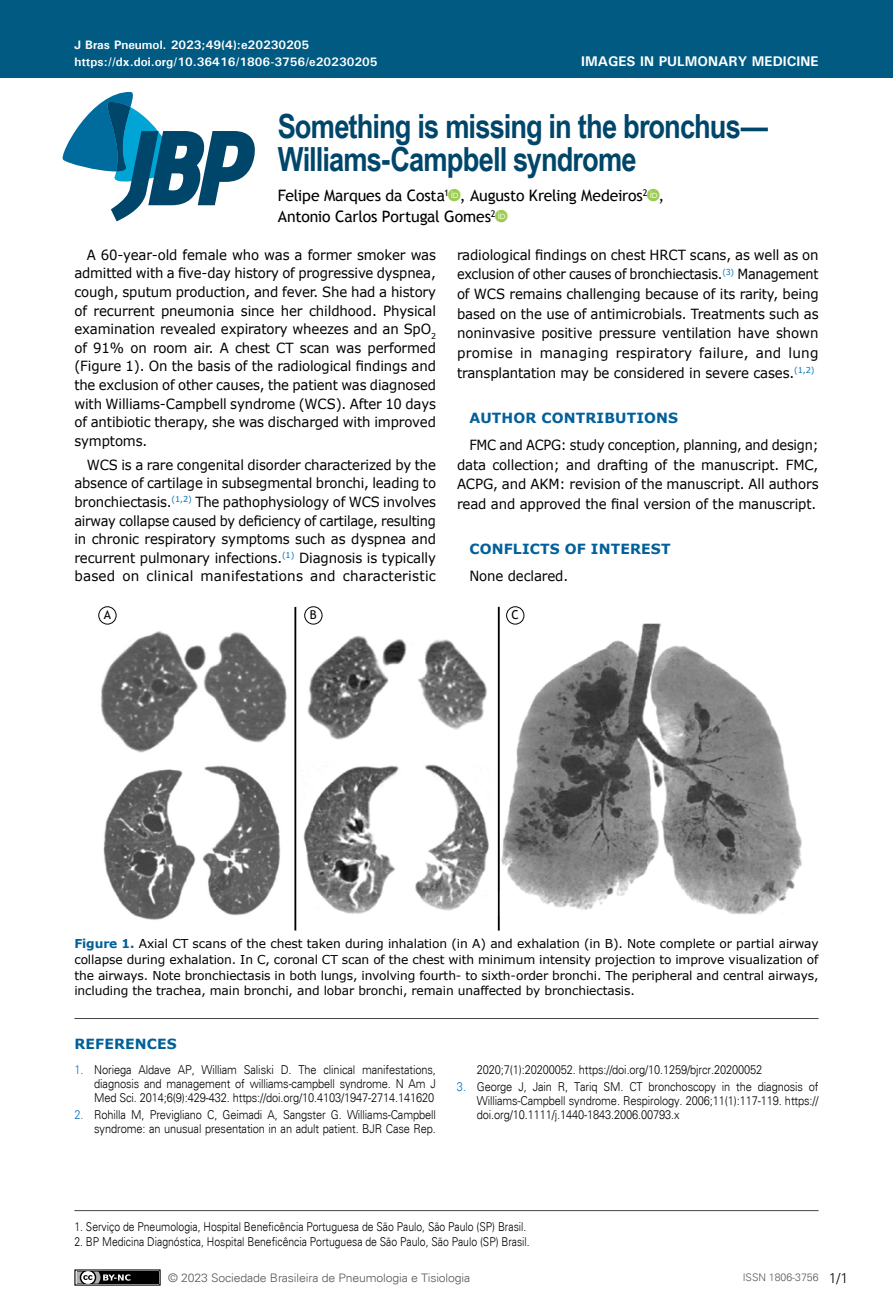
<style>
.page{position:relative;width:893px;height:1315px;background:#fff}
.page>*{position:absolute;margin:0;border:0;box-sizing:border-box;transform-origin:0 0}
.t1{font:700 33.25px/33.2px "Arial Narrow";letter-spacing:-.025em;color:#00466b}
.t2{font:21px "ID font Regular";color:#9dcc52}
.t3{font:15.75px "Trebuchet MS";letter-spacing:-.015em;color:#000}
.t4{font:14px/18.6px "Verdana";letter-spacing:-.01em;color:#000;text-align:justify;scale:.95 1}
.t5{font:14px/19.6px "Verdana";letter-spacing:-.01em;color:#000;text-align:justify;scale:.92 1}
.t6{font:700 14px "Verdana";letter-spacing:.01em;color:#01609a}
.t7{font:700 14px "Univers";color:#fff}
.t8{font:300 14px "Univers";color:#000}
.t9{font:300 12.25px/14px "Univers";letter-spacing:-.01em;color:#000;text-align:justify;scale:.9 1}
.t10{font:12.25px/15.8px "Verdana";letter-spacing:-.01em;color:#000;text-align:justify}
.t11{font:300 12.25px "Univers";letter-spacing:-.01em;color:#000;scale:.85 1}
.t12{font:700 12.25px "Univers";color:#fff}
.t13{font:12.25px "Trebuchet MS";color:#000}
.t14{font:300 11.72px "Univers";letter-spacing:-.01em;color:#58595b;scale:1.04 1}
.t15{font:300 10.5px "Univers";color:#58595b}
.s1{font-family:"ID font Regular";font-size:21px;color:#9dcc52}
.s2{font-family:"Trebuchet MS";font-size:15.75px;color:#000}
.s3{font-weight:700;color:#01609a}
.s4{color:#0072bc}
</style>
<div class="page">
<div style="left:0;top:0;width:893px;height:78px;background:#005a82"></div>
<svg style="left:62px;top:91px;width:193px;height:130px"></svg>
<div style="left:75px;top:1270px;width:85px;height:15px;background:#000"></div>
<div style="left:74px;top:1269px;width:87px;height:16px;border:1px solid #000"></div>
<svg style="left:74px;top:1269px;width:56px;height:17px"></svg>
<hr style="left:74px;top:1210px;width:745px;height:1px;background:#464547">
<img style="left:98px;top:606px;width:704px;height:324px">
<hr style="left:294px;top:607px;width:2px;height:323px;background:#000">
<hr style="left:498px;top:607px;width:2px;height:323px;background:#000">
<div style="left:99px;top:607px;width:17px;height:17px;background:#fff;border-radius:50%"></div>
<div style="left:98px;top:606px;width:19px;height:18px;border:1px solid #000;border-radius:50%"></div>
<div style="left:305px;top:607px;width:17px;height:17px;background:#fff;border-radius:50%"></div>
<div style="left:304px;top:606px;width:18px;height:18px;border:1px solid #000;border-radius:50%"></div>
<div style="left:507px;top:607px;width:17px;height:17px;background:#fff;border-radius:50%"></div>
<div style="left:506px;top:606px;width:18px;height:18px;border:1px solid #000;border-radius:50%"></div>
<hr style="left:74px;top:1018px;width:745px;height:1px;background:#464547">
<p class="t12" style="left:74px;top:37px;width:236px">J Bras Pneumol. 2023;49(4):e20230205</p>
<p class="t12" style="left:74px;top:54px;width:305px">https://dx.doi.org/10.36416/1806-3756/e20230205</p>
<p class="t7" style="left:581px;top:52px;width:239px">IMAGES IN PULMONARY MEDICINE</p>
<h1 class="t1" style="left:278px;top:108px;width:492px">Something is missing in the bronchus—<br>Williams-Campbell syndrome</h1>
<p class="t3" style="left:278px;top:186px;width:371px">Felipe Marques da Costa<sup>1</sup><span class="s1">a</span>, Augusto Kreling Medeiros<sup>2</sup></p>
<h2 class="t2" style="left:647px;top:184px;width:19px">a<span class="s2">,</span></h2>
<p class="t3" style="left:278px;top:207px;width:219px">Antonio Carlos Portugal Gomes<sup>2</sup></p>
<h2 class="t2" style="left:495px;top:205px;width:14px">a</h2>
<p class="t4" style="left:74px;top:245px;width:382px;text-indent:12px">A 60-year-old female who was a former smoker was admitted with a five-day history of progressive dyspnea, cough, sputum production, and fever. She had a history of recurrent pneumonia since her childhood. Physical examination revealed expiratory wheezes and an SpO<sub>2 </sub>of 91% on room air. A chest CT scan was performed (Figure 1). On the basis of the radiological findings and the exclusion of other causes, the patient was diagnosed with Williams-Campbell syndrome (WCS). After 10 days of antibiotic therapy, she was discharged with improved symptoms.</p>
<p class="t4" style="left:74px;top:455px;width:382px;text-indent:12px">WCS is a rare congenital disorder characterized by the absence of cartilage in subsegmental bronchi, leading to bronchiectasis.<sup>(1,2)</sup> The pathophysiology of WCS involves airway collapse caused by deficiency of cartilage, resulting in chronic respiratory symptoms such as dyspnea and recurrent pulmonary infections.<sup>(1)</sup> Diagnosis is typically based on clinical manifestations and characteristic</p>
<p class="t4" style="left:457px;top:245px;width:382px;line-height:19.6px">radiological findings on chest HRCT scans, as well as on exclusion of other causes of bronchiectasis.<sup>(3)</sup> Management of WCS remains challenging because of its rarity, being based on the use of antimicrobials. Treatments such as noninvasive positive pressure ventilation have shown promise in managing respiratory failure, and lung transplantation may be considered in severe cases.<sup>(1,2)</sup></p>
<p class="t6" style="left:469px;top:409px;width:210px">AUTHOR CONTRIBUTIONS</p>
<p class="t5" style="left:457px;top:435px;width:395px;text-indent:12px">FMC and ACPG: study conception, planning, and design; data collection; and drafting of the manuscript. FMC, ACPG, and AKM: revision of the manuscript. All authors read and approved the final version of the manuscript.</p>
<p class="t6" style="left:469px;top:540px;width:203px">CONFLICTS OF INTEREST</p>
<p class="t4" style="left:469px;top:567px;width:106px">None declared.</p>
<p class="t13" style="left:104px;top:607px;width:9px">A</p>
<p class="t13" style="left:310px;top:607px;width:8px">B</p>
<p class="t13" style="left:512px;top:607px;width:9px">C</p>
<p class="t10" style="left:74px;top:936px;width:746px"><span class="s3">Figure 1.</span> Axial CT scans of the chest taken during inhalation (in A) and exhalation (in B). Note complete or partial airway collapse during exhalation. In C, coronal CT scan of the chest with minimum intensity projection to improve visualization of the airways. Note bronchiectasis in both lungs, involving fourth- to sixth-order bronchi. The peripheral and central airways, including the trachea, main bronchi, and lobar bronchi, remain unaffected by bronchiectasis.</p>
<p class="t6" style="left:74px;top:1034px;width:104px">REFERENCES</p>
<p class="t9" style="left:94px;top:1062px;width:381px;text-indent:-20px"><span class="s4">1.</span> Noriega Aldave AP, William Saliski D. The clinical manifestations, diagnosis and management of williams-campbell syndrome. N Am J Med Sci. 2014;6(9):429-432. https://doi.org/10.4103/1947-2714.141620</p>
<p class="t9" style="left:74px;top:1107px;width:403px;text-align:right"><span class="s4">2.</span> Rohilla M, Previgliano C, Geimadi A, Sangster G. Williams-Campbell syndrome: an unusual presentation in an adult patient. BJR Case Rep.</p>
<p class="t9" style="left:477px;top:1062px;width:319px">2020;7(1):20200052. https://doi.org/10.1259/bjrcr.20200052</p>
<p class="t9" style="left:477px;top:1079px;width:381px;text-indent:-20px"><span class="s4">3.</span> George J, Jain R, Tariq SM. CT bronchoscopy in the diagnosis of Williams-Campbell syndrome. Respirology. 2006;11(1):117-119. https:// doi.org/10.1111/j.1440-1843.2006.00793.x</p>
<p class="t11" style="left:74px;top:1219px;width:533px">1. Serviço de Pneumologia, Hospital Beneficência Portuguesa de São Paulo, São Paulo (SP) Brasil.</p>
<p class="t11" style="left:74px;top:1233px;width:537px">2. BP Medicina Diagnóstica, Hospital Beneficência Portuguesa de São Paulo, São Paulo (SP) Brasil.</p>
<p class="t14" style="left:168px;top:1270px;width:292px">© 2023 Sociedade Brasileira de Pneumologia e Tisiologia</p>
<p class="t15" style="left:743px;top:1271px;width:77px">ISSN 1806-3756</p>
<p class="t8" style="left:829px;top:1269px;width:21px">1/1</p>
</div>
